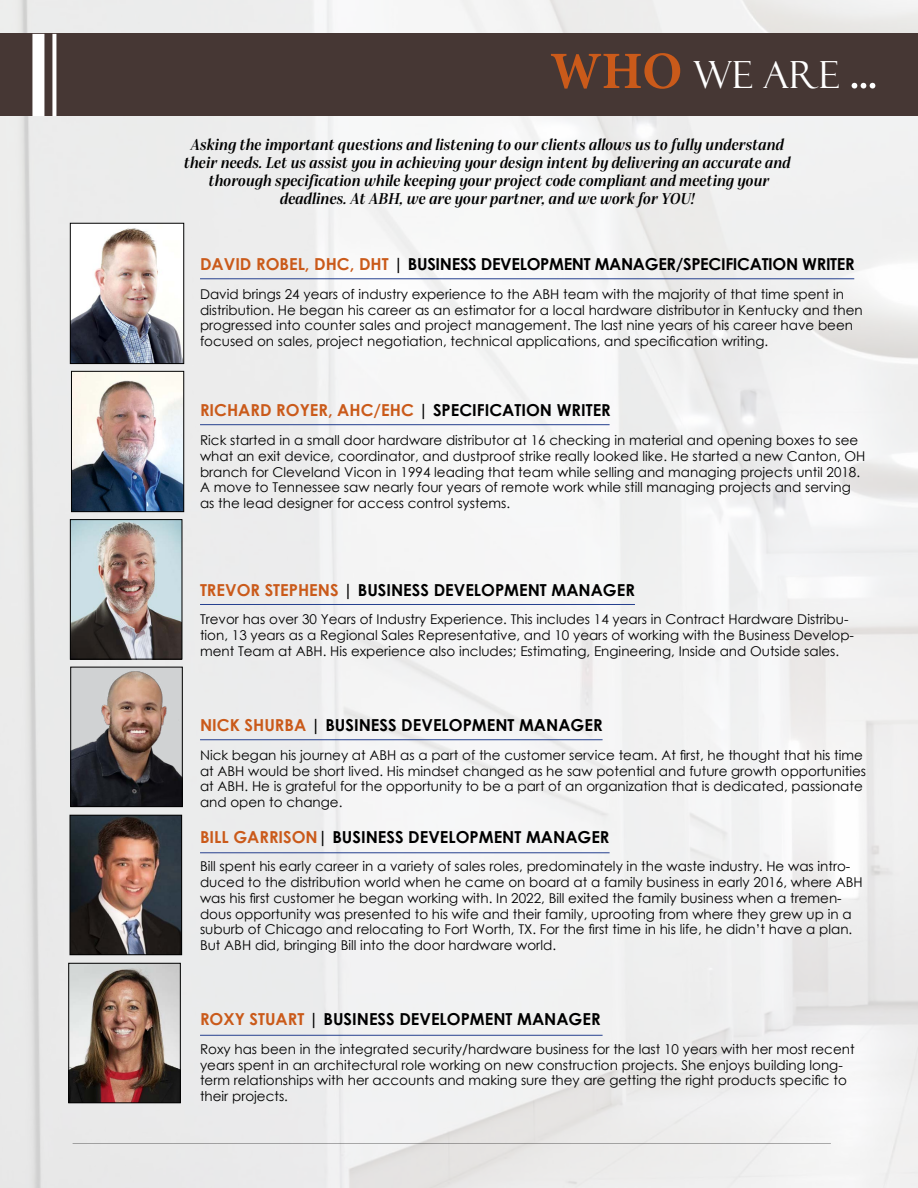
<style>
.page{position:relative;width:918px;height:1188px;background:#fff}
.page>*{position:absolute;margin:0;border:0;box-sizing:border-box;transform-origin:0 0}
.t1{font:37.5px "Felix Titling";color:#fff}
.t2{font:italic 600 16.5px/18px "Alga";letter-spacing:.02em;color:#000;text-align:center}
.t3{font:700 16.5px "Century Gothic";color:#000}
.t4{font:700 16.5px "Century Gothic";letter-spacing:-.02em;color:#000}
.t5{font:700 16.5px "Century Gothic";color:#ca5a1a}
.t6{font:13.5px/15.8px "Century Gothic";color:#000}
.s1{font-family:"Minion Pro";font-weight:700;font-size:52.5px;color:#ca5a1a}
.s2{font-size:54px}
.s3{color:#ca5a1a}
.s4{color:#000}
</style>
<div class="page">
<img style="left:0;top:0;width:918px;height:1188px">
<div style="left:0;top:34px;width:918px;height:82px;background:#463734"></div>
<img style="left:72px;top:225px;width:110px;height:137px">
<div style="left:70px;top:223px;width:114px;height:141px;border:1px solid #000"></div>
<img style="left:73px;top:373px;width:109px;height:137px">
<div style="left:71px;top:371px;width:113px;height:141px;border:1px solid #000"></div>
<img style="left:72px;top:521px;width:108px;height:136px">
<div style="left:70px;top:519px;width:112px;height:140px;border:1px solid #000"></div>
<img style="left:73px;top:671px;width:108px;height:134px">
<div style="left:71px;top:667px;width:112px;height:140px;border:1px solid #000"></div>
<img style="left:71px;top:965px;width:108px;height:136px">
<div style="left:69px;top:963px;width:112px;height:140px;border:1px solid #000"></div>
<img style="left:72px;top:817px;width:108px;height:136px">
<div style="left:70px;top:815px;width:112px;height:140px;border:1px solid #000"></div>
<hr style="left:200px;top:279px;width:654px;height:1px;background:#25408f">
<hr style="left:200px;top:604px;width:435px;height:1px;background:#25408f">
<hr style="left:200px;top:739px;width:403px;height:1px;background:#25408f">
<hr style="left:200px;top:853px;width:410px;height:1px;background:#25408f">
<hr style="left:200px;top:1035px;width:403px;height:1px;background:#25408f">
<hr style="left:200px;top:424px;width:410px;height:1px;background:#25408f">
<hr style="left:73px;top:1143px;width:758px;height:1px;background:#000">
<svg style="left:52px;top:34px;width:4px;height:82px"></svg>
<div style="left:32px;top:34px;width:12px;height:82px;background:#fff"></div>
<h1 class="t1" style="left:550px;top:53px;width:328px"><span class="s1">WHO</span> WE ARE <span class="s2">...</span></h1>
<p class="t2" style="left:184px;top:135px;width:608px">Asking the important questions and listening to our clients allows us to fully understand their needs. Let us assist you in achieving your design intent by delivering an accurate and thorough specification while keeping your project code compliant and meeting your deadlines. At ABH, we are your partner, and we work for YOU!</p>
<p class="t4" style="left:200px;top:252px;width:656px"><span class="s3">DAVID ROBEL, DHC, DHT</span> | BUSINESS DEVELOPMENT MANAGER/SPECIFICATION WRITER</p>
<p class="t6" style="left:200px;top:286px;width:664px">David brings 24 years of industry experience to the ABH team with the majority of that time spent in distribution. He began his career as an estimator for a local hardware distributor in Kentucky and then progressed into counter sales and project management. The last nine years of his career have been focused on sales, project negotiation, technical applications, and specification writing.</p>
<p class="t5" style="left:200px;top:398px;width:412px">RICHARD ROYER, AHC/EHC <span class="s4">| SPECIFICATION WRITER</span></p>
<p class="t6" style="left:200px;top:432px;width:667px">Rick started in a small door hardware distributor at 16 checking in material and opening boxes to see what an exit device, coordinator, and dustproof strike really looked like. He started a new Canton, OH branch for Cleveland Vicon in 1994 leading that team while selling and managing projects until 2018.<br>A move to Tennessee saw nearly four years of remote work while still managing projects and serving as the lead designer for access control systems.</p>
<p class="t3" style="left:200px;top:577px;width:436px"><span class="s3">TREVOR STEPHENS</span> | BUSINESS DEVELOPMENT MANAGER</p>
<p class="t6" style="left:200px;top:611px;width:656px">Trevor has over 30 Years of Industry Experience. This includes 14 years in Contract Hardware Distribu&shy;tion, 13 years as a Regional Sales Representative, and 10 years of working with the Business Develop&shy;ment Team at ABH. His experience also includes; Estimating, Engineering, Inside and Outside sales.</p>
<p class="t3" style="left:200px;top:713px;width:404px"><span class="s3">NICK SHURBA</span> | BUSINESS DEVELOPMENT MANAGER</p>
<p class="t6" style="left:200px;top:747px;width:668px">Nick began his journey at ABH as a part of the customer service team. At first, he thought that his time at ABH would be short lived. His mindset changed as he saw potential and future growth opportunities at ABH. He is grateful for the opportunity to be a part of an organization that is dedicated, passionate and open to change.</p>
<p class="t3" style="left:200px;top:824px;width:411px"><span class="s3">BILL GARRISON</span>| BUSINESS DEVELOPMENT MANAGER</p>
<p class="t6" style="left:200px;top:858px;width:664px">Bill spent his early career in a variety of sales roles, predominately in the waste industry. He was intro&shy;duced to the distribution world when he came on board at a family business in early 2016, where ABH was his first customer he began working with. In 2022, Bill exited the family business when a tremen&shy;dous opportunity was presented to his wife and their family, uprooting from where they grew up in a suburb of Chicago and relocating to Fort Worth, TX. For the first time in his life, he didn’t have a plan.<br>But ABH did, bringing Bill into the door hardware world.</p>
<p class="t3" style="left:200px;top:1007px;width:402px"><span class="s3">ROXY STUART</span> | BUSINESS DEVELOPMENT MANAGER</p>
<p class="t6" style="left:200px;top:1041px;width:656px">Roxy has been in the integrated security/hardware business for the last 10 years with her most recent years spent in an architectural role working on new construction projects. She enjoys building long&shy;term relationships with her accounts and making sure they are getting the right products specific to their projects.</p>
</div>
